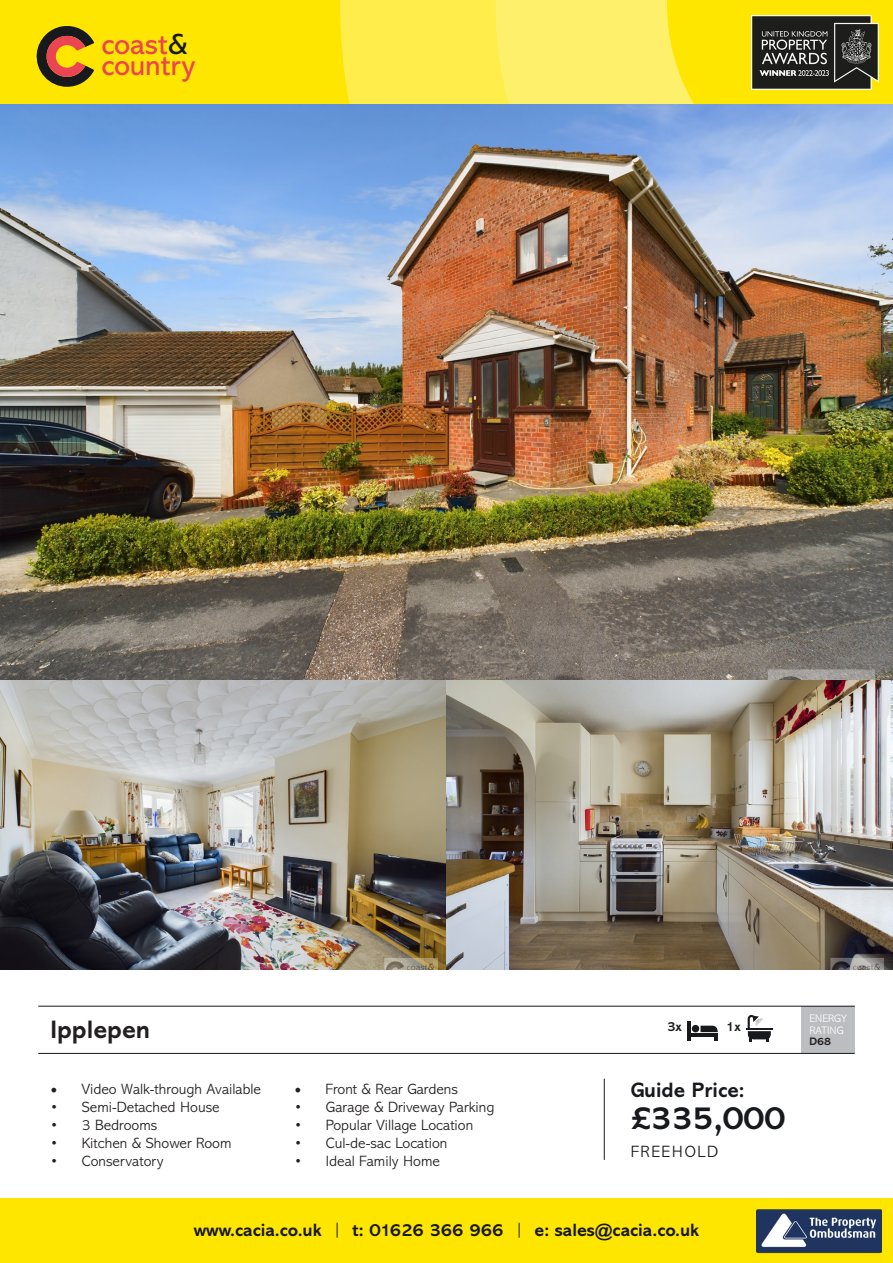
<style>
.page{position:relative;width:893px;height:1263px;background:#fff}
.page>*{position:absolute;margin:0;border:0;box-sizing:border-box;transform-origin:0 0}
.t1{font:700 33px "Abadi MT Std";color:#17191c}
.t2{font:29.4px/20.9px "Abadi MT Std";color:#eb4453}
.t3{font:700 25.5px "Abadi MT Std";color:#231f20}
.t4{font:700 21px "Abadi MT Std";color:#17191c}
.t5{font:700 18px "Abadi MT Std";color:#17191c}
.t6{font:300 16.5px "Abadi MT Std";letter-spacing:.1em;color:#17191c}
.t7{font:300 15px "Abadi MT Std";color:#231f20}
.t8{font:700 13.5px "Abadi MT Std";color:#202222}
.t9{font:300 10.95px "Abadi MT Std";color:#fff}
.t10{font:700 10.95px "Abadi MT Std";color:#231f20}
.s1{color:#17191d}
.s2{font-family:"Minion Pro";font-weight:400;font-size:18px}
.s3{font-weight:300}
</style>
<div class="page">
<img style="left:0;top:103px;width:893px;height:578px">
<img style="left:0;top:681px;width:446px;height:288px">
<img style="left:446px;top:681px;width:447px;height:288px">
<div style="left:0;top:1199px;width:893px;height:64px;background:#ffe601"></div>
<div style="left:801px;top:1006px;width:54px;height:47px;background:#bcbdc0"></div>
<hr style="left:687px;top:1022px;width:3px;height:19px;background:#17191d">
<hr style="left:689px;top:1033px;width:29px;height:4px;background:#17191d">
<div style="left:692px;top:1025px;width:7px;height:7px;background:#17191d;border-radius:50%"></div>
<svg style="left:700px;top:1026px;width:18px;height:15px"></svg>
<hr style="left:746px;top:1028px;width:26px;height:2px;background:#17191d">
<svg style="left:748px;top:1015px;width:23px;height:27px"></svg>
<hr style="left:38px;top:1006px;width:817px;height:1px;background:#17191c">
<hr style="left:604px;top:1078px;width:1px;height:82px;background:#17191c">
<hr style="left:38px;top:1053px;width:817px;height:1px;background:#17191c">
<div style="left:0;top:0;width:893px;height:103px;background:#ffe601"></div>
<svg style="left:36px;top:26px;width:58px;height:61px"></svg>
<div style="left:340px;top:0;width:481px;height:103px;background:#ffed4c"></div>
<svg style="left:496px;top:0;width:325px;height:103px;background:#ffec46"></svg>
<img style="left:751px;top:15px;width:127px;height:74px">
<img style="left:756px;top:1209px;width:125px;height:45px">
<p class="t2" style="left:101px;top:34px;width:95px">coast<span class="s1">&amp; </span>country</p>
<p class="t3" style="left:50px;top:1014px;width:101px">Ipplepen</p>
<p class="t7" style="left:50px;top:1081px;width:212px"><span class="s2">•</span> Video Walk-through Available</p>
<p class="t7" style="left:50px;top:1099px;width:171px">• Semi-Detached House</p>
<p class="t7" style="left:50px;top:1117px;width:109px">• 3 Bedrooms</p>
<p class="t7" style="left:50px;top:1135px;width:183px">• Kitchen &amp; Shower Room</p>
<p class="t7" style="left:50px;top:1153px;width:115px">• Conservatory</p>
<p class="t7" style="left:294px;top:1081px;width:165px"><span class="s2">•</span> Front &amp; Rear Gardens</p>
<p class="t7" style="left:294px;top:1099px;width:201px">• Garage &amp; Driveway Parking</p>
<p class="t7" style="left:294px;top:1117px;width:180px">• Popular Village Location</p>
<p class="t7" style="left:294px;top:1135px;width:154px">• Cul-de-sac Location</p>
<p class="t7" style="left:294px;top:1153px;width:147px">• Ideal Family Home</p>
<p class="t8" style="left:667px;top:1018px;width:16px">3x</p>
<p class="t8" style="left:726px;top:1018px;width:16px">1x</p>
<p class="t4" style="left:631px;top:1078px;width:115px">Guide Price:</p>
<p class="t1" style="left:631px;top:1098px;width:156px">£335,000</p>
<p class="t6" style="left:631px;top:1142px;width:89px">FREEHOLD</p>
<p class="t5" style="left:194px;top:1219px;width:507px">www.cacia.co.uk <span class="s3">|</span> t: 01626 366 966 <span class="s3">|</span> e: sales@cacia.co.uk</p>
<p class="t9" style="left:810px;top:1013px;width:39px">ENERGY</p>
<p class="t9" style="left:810px;top:1024px;width:36px">RATING</p>
<p class="t10" style="left:810px;top:1035px;width:23px">D68</p>
</div>
